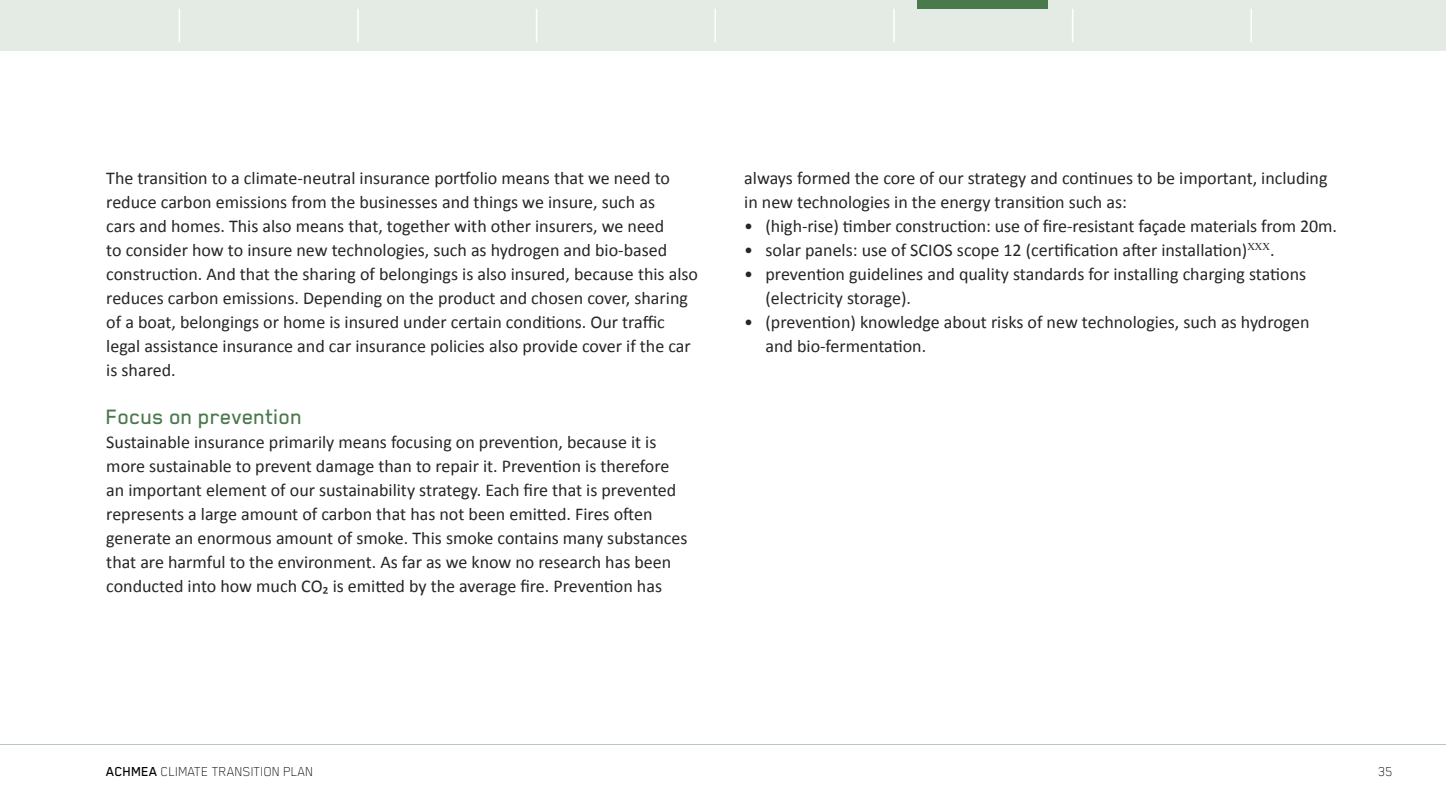
<style>
.page{position:relative;width:1446px;height:808px;background:#fff}
.page>*{position:absolute;margin:0;border:0;box-sizing:border-box;transform-origin:0 0}
.t1{font:500 24px "Blender Pro";color:#4a794c}
.body{font:18px/24px "Calibri";color:#262626}
.t2{font:100 15px "Blender Pro";color:#000}
.s1{font-weight:500}
</style>
<div class="page">
<hr style="left:0;top:744px;width:1446px;height:1px;background:#b7c9b7">
<div style="left:0;top:0;width:1446px;height:51px;background:#e4ebe4"></div>
<hr style="left:179px;top:9px;width:1px;height:33px;background:#fff">
<hr style="left:536px;top:9px;width:1px;height:33px;background:#fff">
<hr style="left:714px;top:9px;width:2px;height:33px;background:#fff">
<hr style="left:357px;top:9px;width:2px;height:33px;background:#fff">
<hr style="left:1072px;top:9px;width:1px;height:33px;background:#fff">
<hr style="left:1250px;top:9px;width:2px;height:33px;background:#fff">
<hr style="left:893px;top:9px;width:2px;height:33px;background:#fff">
<div style="left:917px;top:0;width:131px;height:9px;background:#4a794c"></div>
<p class="body" style="left:106px;top:166px;width:593px">The transition to a climate-neutral insurance portfolio means that we need to reduce carbon emissions from the businesses and things we insure, such as<br>cars and homes. This also means that, together with other insurers, we need<br>to consider how to insure new technologies, such as hydrogen and bio-based construction. And that the sharing of belongings is also insured, because this also reduces carbon emissions. Depending on the product and chosen cover, sharing of a boat, belongings or home is insured under certain conditions. Our traffic legal assistance insurance and car insurance policies also provide cover if the car is shared.</p>
<h4 class="t1" style="left:106px;top:404px;width:198px">Focus on prevention</h4>
<p class="body" style="left:106px;top:430px;width:583px">Sustainable insurance primarily means focusing on prevention, because it is more sustainable to prevent damage than to repair it. Prevention is therefore an important element of our sustainability strategy. Each fire that is prevented represents a large amount of carbon that has not been emitted. Fires often generate an enormous amount of smoke. This smoke contains many substances that are harmful to the environment. As far as we know no research has been conducted into how much CO₂ is emitted by the average fire. Prevention has</p>
<p class="body" style="left:744px;top:166px;width:585px">always formed the core of our strategy and continues to be important, including in new technologies in the energy transition such as:</p>
<p class="body" style="left:744px;top:214px;width:594px">• (high-rise) timber construction: use of fire-resistant façade materials from 20m.</p>
<p class="body" style="left:744px;top:238px;width:532px">• solar panels: use of SCIOS scope 12 (certification after installation)<sup>XXX</sup>.</p>
<p class="body" style="left:765px;top:262px;width:542px;text-indent:-21px">• prevention guidelines and quality standards for installing charging stations (electricity storage).</p>
<p class="body" style="left:765px;top:310px;width:546px;text-indent:-21px">• (prevention) knowledge about risks of new technologies, such as hydrogen and bio-fermentation.</p>
<p class="t2" style="left:106px;top:764px;width:209px"><span class="s1">ACHMEA</span> CLIMATE TRANSITION PLAN</p>
<p class="t2" style="left:1378px;top:764px;width:16px">35</p>
</div>
